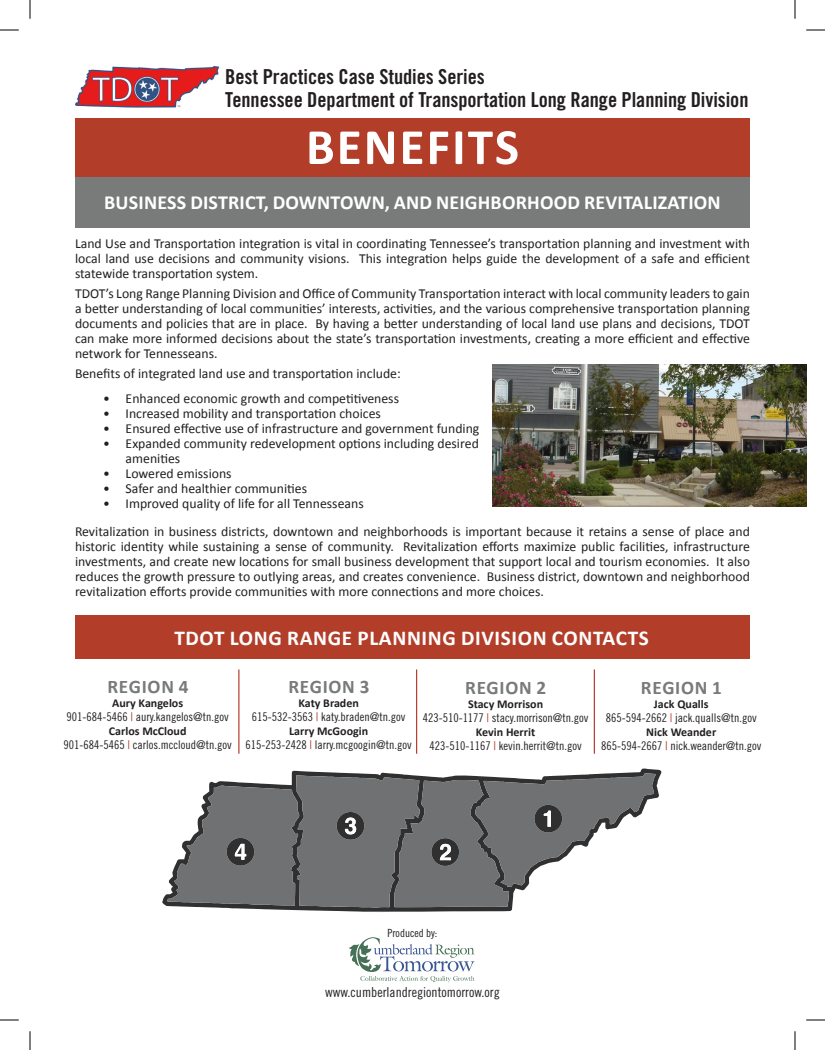
<style>
.page{position:relative;width:825px;height:1050px;background:#fff}
.page>*{position:absolute;margin:0;border:0;box-sizing:border-box;transform-origin:0 0}
.t1{font:700 51.25px "Calibri";letter-spacing:.04em;color:#fff}
.t2{font:700 21.25px "Calibri";letter-spacing:.03em;color:#fff}
.t3{font:20.62px "Trade Gothic Bold Cond Twenty";letter-spacing:-.005em;color:#231f20}
.t4{font:700 20px "Calibri";letter-spacing:.01em;color:#fff}
.t5{font:700 19.25px "Calibri";letter-spacing:.04em;color:#787b79}
.t6{font:13.75px/15px "Calibri";color:#231f20;text-align:justify}
.t7{font:13.75px "Trade Gothic Cond Eighteen";color:#231f20}
.t8{font:12px "Trade Gothic Cond Eighteen";color:#231f20}
.t9{font:700 12px "Calibri";color:#231f20}
.t10{font:11.25px "Trade Gothic Cond Eighteen";color:#231f20}
.s1{color:#b23e2a}
</style>
<div class="page">
<div style="left:75px;top:163px;width:675px;height:64px;background:#787b79"></div>
<div style="left:75px;top:118px;width:675px;height:59px;background:#b23e2a"></div>
<div style="left:75px;top:615px;width:675px;height:44px;background:#b23e2a"></div>
<img style="left:493px;top:364px;width:313px;height:142px">
<svg style="left:349px;top:937px;width:126px;height:45px"></svg>
<svg style="left:162px;top:769px;width:500px;height:137px"></svg>
<svg style="left:167px;top:773px;width:489px;height:139px"></svg>
<hr style="left:238px;top:669px;width:1px;height:85px;background:#b23e2a">
<hr style="left:416px;top:669px;width:1px;height:85px;background:#b23e2a">
<hr style="left:594px;top:669px;width:1px;height:85px;background:#b23e2a">
<img style="left:75px;top:66px;width:145px;height:42px">
<svg style="left:0;top:29px;width:19px;height:2px"></svg>
<svg style="left:806px;top:29px;width:19px;height:2px"></svg>
<svg style="left:0;top:1019px;width:19px;height:2px"></svg>
<svg style="left:806px;top:1019px;width:19px;height:2px"></svg>
<svg style="left:29px;top:0;width:2px;height:19px"></svg>
<svg style="left:29px;top:1031px;width:2px;height:19px"></svg>
<svg style="left:794px;top:0;width:2px;height:19px"></svg>
<svg style="left:794px;top:1031px;width:2px;height:19px"></svg>
<p class="t3" style="left:225px;top:64px;width:261px">Best Practices Case Studies Series</p>
<p class="t3" style="left:225px;top:87px;width:525px">Tennessee Department of Transportation Long Range Planning Division</p>
<p class="t1" style="left:306px;top:114px;width:215px">BENEFITS</p>
<p class="t4" style="left:104px;top:190px;width:618px">BUSINESS DISTRICT, DOWNTOWN, AND NEIGHBORHOOD REVITALIZATION</p>
<p class="t6" style="left:75px;top:236px;width:676px">Land Use and Transportation integration is vital in coordinating Tennessee’s transportation planning and investment with local land use decisions and community visions. This integration helps guide the development of a safe and efficient statewide transportation system.</p>
<p class="t6" style="left:75px;top:286px;width:677px">TDOT’s Long Range Planning Division and Office of Community Transportation interact with local community leaders to gain a better understanding of local communities’ interests, activities, and the various comprehensive transportation planning documents and policies that are in place. By having a better understanding of local land use plans and decisions, TDOT can make more informed decisions about the state’s transportation investments, creating a more efficient and effective network for Tennesseans.</p>
<p class="t6" style="left:75px;top:366px;width:327px">Benefits of integrated land use and transportation include:</p>
<p class="t6" style="left:103px;top:391px;width:297px">• Enhanced economic growth and competitiveness</p>
<p class="t6" style="left:103px;top:406px;width:279px">• Increased mobility and transportation choices</p>
<p class="t6" style="left:103px;top:421px;width:378px">• Ensured effective use of infrastructure and government funding</p>
<p class="t6" style="left:126px;top:436px;width:355px;text-indent:-22px">• Expanded community redevelopment options including desired amenities</p>
<p class="t6" style="left:103px;top:466px;width:130px">• Lowered emissions</p>
<p class="t6" style="left:103px;top:481px;width:205px">• Safer and healthier communities</p>
<p class="t6" style="left:103px;top:496px;width:262px">• Improved quality of life for all Tennesseans</p>
<p class="t6" style="left:75px;top:524px;width:676px">Revitalization in business districts, downtown and neighborhoods is important because it retains a sense of place and historic identity while sustaining a sense of community. Revitalization efforts maximize public facilities, infrastructure investments, and create new locations for small business development that support local and tourism economies. It also reduces the growth pressure to outlying areas, and creates convenience. Business district, downtown and neighborhood revitalization efforts provide communities with more connections and more choices.</p>
<p class="t2" style="left:175px;top:624px;width:476px">TDOT LONG RANGE PLANNING DIVISION CONTACTS</p>
<p class="t5" style="left:107px;top:674px;width:83px">REGION 4</p>
<p class="t9" style="left:112px;top:695px;width:73px">Aury Kangelos</p>
<p class="t8" style="left:67px;top:709px;width:164px">901-684-5466 <span class="s1">|</span> aury.kangelos@tn.gov</p>
<p class="t9" style="left:109px;top:724px;width:79px">Carlos McCloud</p>
<p class="t8" style="left:64px;top:738px;width:170px">901-684-5465 <span class="s1">|</span> carlos.mccloud@tn.gov</p>
<p class="t5" style="left:288px;top:674px;width:83px">REGION 3</p>
<p class="t9" style="left:299px;top:695px;width:62px">Katy Braden</p>
<p class="t8" style="left:252px;top:709px;width:155px">615-532-3563 <span class="s1">|</span> katy.braden@tn.gov</p>
<p class="t9" style="left:289px;top:724px;width:81px">Larry McGoogin</p>
<p class="t8" style="left:245px;top:738px;width:168px">615-253-2428 <span class="s1">|</span> larry.mcgoogin@tn.gov</p>
<p class="t5" style="left:465px;top:675px;width:83px">REGION 2</p>
<p class="t9" style="left:468px;top:697px;width:77px">Stacy Morrison</p>
<p class="t8" style="left:423px;top:711px;width:167px">423-510-1177 <span class="s1">|</span> stacy.morrison@tn.gov</p>
<p class="t9" style="left:476px;top:725px;width:61px">Kevin Herrit</p>
<p class="t8" style="left:429px;top:739px;width:154px">423-510-1167 <span class="s1">|</span> kevin.herrit@tn.gov</p>
<p class="t5" style="left:641px;top:675px;width:83px">REGION 1</p>
<p class="t9" style="left:654px;top:697px;width:56px">Jack Qualls</p>
<p class="t8" style="left:606px;top:711px;width:152px">865-594-2662 <span class="s1">|</span> jack.qualls@tn.gov</p>
<p class="t9" style="left:646px;top:725px;width:71px">Nick Weander</p>
<p class="t8" style="left:601px;top:739px;width:162px">865-594-2667 <span class="s1">|</span> nick.weander@tn.gov</p>
<p class="t10" style="left:388px;top:927px;width:51px">Produced by:</p>
<p class="t7" style="left:325px;top:984px;width:176px">www.cumberlandregiontomorrow.org</p>
</div>
